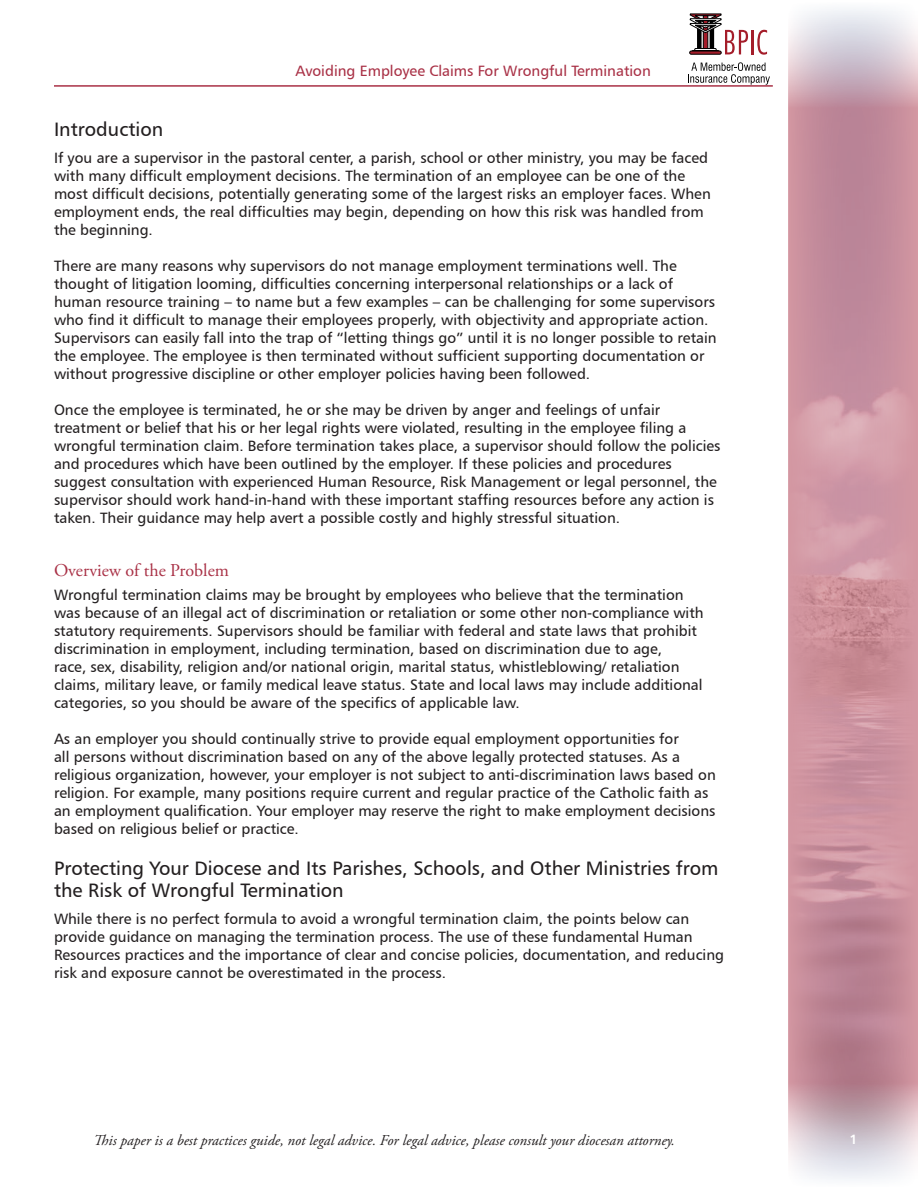
<style>
.page{position:relative;width:918px;height:1188px;background:#fff}
.page>*{position:absolute;margin:0;border:0;box-sizing:border-box;transform-origin:0 0}
.t1{font:19.5px/22.5px "Humanist 777 BT Roman B";color:#231f20}
.SubHeader{font:18px "Adobe Garamond Pro";color:#a93146}
.Body_Text{font:15px/18px "Humanist 777 BT Roman B";color:#231f20}
.t2{font:italic 15px "Adobe Garamond Pro";color:#231f20}
.t3{font:15px "Humanist 777 BT Roman B";color:#a93146}
.t4{font:13.5px "Humanist 777 BT Bold B";color:#fff}
</style>
<div class="page">
<hr style="left:54px;top:85px;width:719px;height:2px;background:#a93146">
<svg style="left:688px;top:62px;width:82px;height:23px"></svg>
<hr style="left:751px;top:30px;width:3px;height:24px;background:#a41d2a">
<svg style="left:757px;top:30px;width:10px;height:25px"></svg>
<svg style="left:690px;top:13px;width:58px;height:41px"></svg>
<div style="left:694px;top:48px;width:22px;height:3px;border:1px solid #000"></div>
<hr style="left:692px;top:50px;width:27px;height:3px;background:#000">
<div style="left:689px;top:51px;width:32px;height:3px;border:1px solid #000;border-radius:2px"></div>
<p class="t3" style="left:295px;top:61px;width:357px">Avoiding Employee Claims For Wrongful Termination</p>
<p class="t1" style="left:54px;top:118px;width:111px">Introduction</p>
<p class="Body_Text" style="left:54px;top:149px;width:658px">If you are a supervisor in the pastoral center, a parish, school or other ministry, you may be faced with many difficult employment decisions. The termination of an employee can be one of the most difficult decisions, potentially generating some of the largest risks an employer faces. When employment ends, the real difficulties may begin, depending on how this risk was handled from the beginning.</p>
<p class="Body_Text" style="left:54px;top:257px;width:664px">There are many reasons why supervisors do not manage employment terminations well. The thought of litigation looming, difficulties concerning interpersonal relationships or a lack of human resource training – to name but a few examples – can be challenging for some supervisors who find it difficult to manage their employees properly, with objectivity and appropriate action.<br>Supervisors can easily fall into the trap of “letting things go” until it is no longer possible to retain the employee. The employee is then terminated without sufficient supporting documentation or without progressive discipline or other employer policies having been followed.</p>
<p class="Body_Text" style="left:54px;top:401px;width:668px">Once the employee is terminated, he or she may be driven by anger and feelings of unfair treatment or belief that his or her legal rights were violated, resulting in the employee filing a wrongful termination claim. Before termination takes place, a supervisor should follow the policies and procedures which have been outlined by the employer. If these policies and procedures suggest consultation with experienced Human Resource, Risk Management or legal personnel, the supervisor should work hand-in-hand with these important staffing resources before any action is taken. Their guidance may help avert a possible costly and highly stressful situation.</p>
<p class="SubHeader" style="left:54px;top:559px;width:177px">Overview of the Problem</p>
<p class="Body_Text" style="left:54px;top:586px;width:651px">Wrongful termination claims may be brought by employees who believe that the termination was because of an illegal act of discrimination or retaliation or some other non-compliance with statutory requirements. Supervisors should be familiar with federal and state laws that prohibit discrimination in employment, including termination, based on discrimination due to age,<br>race, sex, disability, religion and/or national origin, marital status, whistleblowing/ retaliation claims, military leave, or family medical leave status. State and local laws may include additional categories, so you should be aware of the specifics of applicable law.</p>
<p class="Body_Text" style="left:54px;top:730px;width:663px">As an employer you should continually strive to provide equal employment opportunities for<br>all persons without discrimination based on any of the above legally protected statuses. As a religious organization, however, your employer is not subject to anti-discrimination laws based on religion. For example, many positions require current and regular practice of the Catholic faith as an employment qualification. Your employer may reserve the right to make employment decisions based on religious belief or practice.</p>
<p class="t1" style="left:54px;top:857px;width:666px">Protecting Your Diocese and Its Parishes, Schools, and Other Ministries from the Risk of Wrongful Termination</p>
<p class="Body_Text" style="left:54px;top:910px;width:672px">While there is no perfect formula to avoid a wrongful termination claim, the points below can provide guidance on managing the termination process. The use of these fundamental Human Resources practices and the importance of clear and concise policies, documentation, and reducing risk and exposure cannot be overestimated in the process.</p>
<p class="t2" style="left:94px;top:1131px;width:583px">This paper is a best practices guide, not legal advice. For legal advice, please consult your diocesan attorney.</p>
<p class="t4" style="left:849px;top:1131px;width:10px">1</p>
</div>
